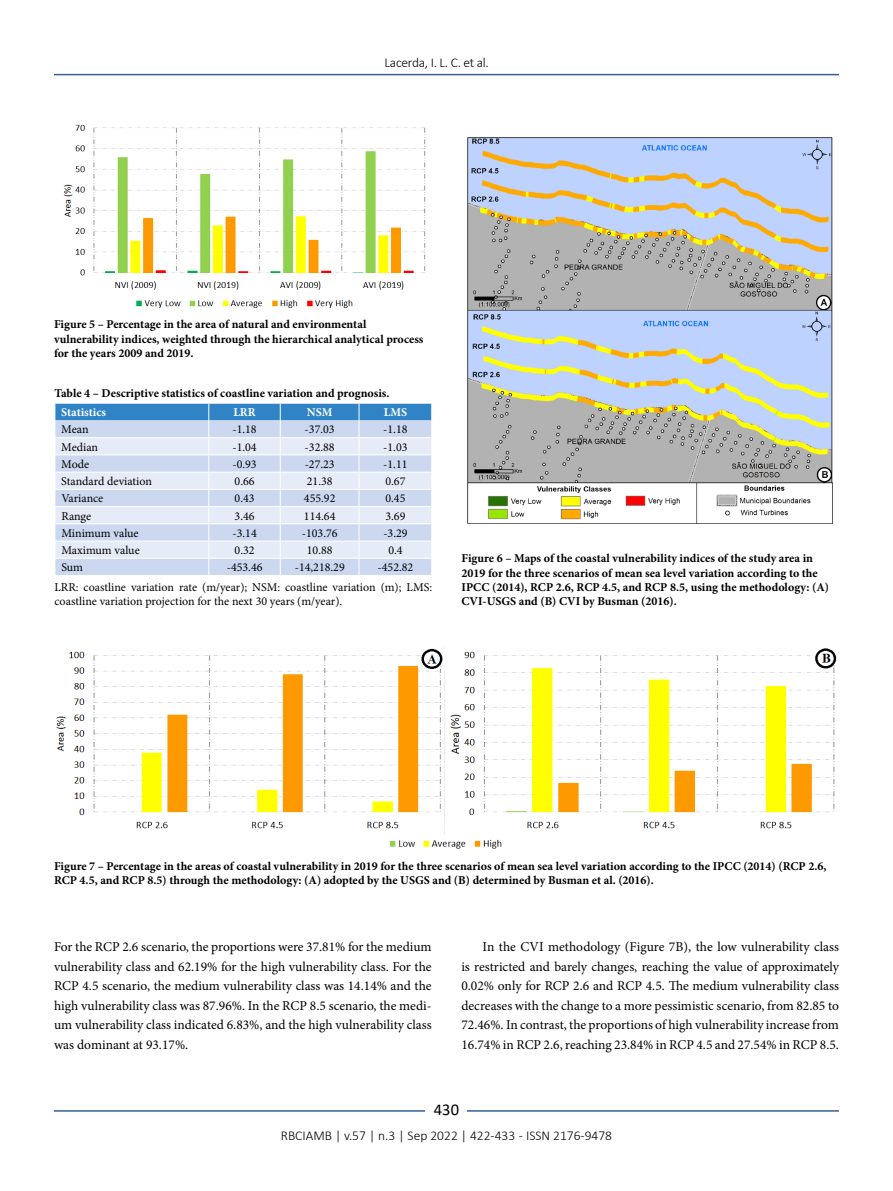
<style>
.page{position:relative;width:893px;height:1191px;background:#fff}
.page>*{position:absolute;margin:0;border:0;box-sizing:border-box;transform-origin:0 0}
.t1{font:16.5px "Calibri";color:#000}
.t2{font:13.5px/19.5px "Minion Pro";color:#000;text-align:justify}
.t3{font:300 13.5px "Calibri";color:#000}
.t4{font:300 13.5px "Calibri";letter-spacing:-.02em;color:#000}
.t5{font:700 12px/14.4px "Minion Pro";color:#000}
.t6{font:12px/14.4px "Minion Pro";color:#000}
.t7{font:700 12px "Minion Pro";color:#fff}
</style>
<div class="page">
<hr style="left:54px;top:74px;width:785px;height:1px;background:#365f92">
<hr style="left:54px;top:1110px;width:785px;height:1px;background:#365f92">
<div style="left:426px;top:1096px;width:41px;height:26px;background:#fff"></div>
<img style="left:63px;top:124px;width:363px;height:184px">
<svg style="left:55px;top:403px;width:377px;height:172px;background:#c9d9ef"></svg>
<img style="left:468px;top:138px;width:365px;height:386px">
<img style="left:56px;top:646px;width:781px;height:203px">
<p class="t4" style="left:384px;top:54px;width:106px">Lacerda, I. L. C. et al.</p>
<p class="t5" style="left:54px;top:317px;width:371px">Figure 5 – Percentage in the area of natural and environmental vulnerability indices, weighted through the hierarchical analytical process for the years 2009 and 2019.</p>
<p class="t5" style="left:55px;top:385px;width:336px">Table 4 – Descriptive statistics of coastline variation and prognosis.</p>
<p class="t7" style="left:61px;top:404px;width:46px">Statistics</p>
<p class="t7" style="left:233px;top:404px;width:24px">LRR</p>
<p class="t7" style="left:307px;top:404px;width:27px">NSM</p>
<p class="t7" style="left:384px;top:404px;width:25px">LMS</p>
<p class="t6" style="left:61px;top:422px;width:29px">Mean</p>
<p class="t6" style="left:232px;top:422px;width:26px">-1.18</p>
<p class="t6" style="left:305px;top:422px;width:32px">-37.03</p>
<p class="t6" style="left:383px;top:422px;width:26px">-1.18</p>
<p class="t6" style="left:61px;top:440px;width:38px">Median</p>
<p class="t6" style="left:232px;top:440px;width:26px">-1.04</p>
<p class="t6" style="left:305px;top:440px;width:32px">-32.88</p>
<p class="t6" style="left:383px;top:440px;width:26px">-1.03</p>
<p class="t6" style="left:61px;top:457px;width:30px">Mode</p>
<p class="t6" style="left:232px;top:457px;width:26px">-0.93</p>
<p class="t6" style="left:305px;top:457px;width:32px">-27.23</p>
<p class="t6" style="left:383px;top:457px;width:26px">-1.11</p>
<p class="t6" style="left:61px;top:474px;width:92px">Standard deviation</p>
<p class="t6" style="left:235px;top:474px;width:22px">0.66</p>
<p class="t6" style="left:307px;top:474px;width:27px">21.38</p>
<p class="t6" style="left:385px;top:474px;width:22px">0.67</p>
<p class="t6" style="left:61px;top:491px;width:44px">Variance</p>
<p class="t6" style="left:235px;top:491px;width:22px">0.43</p>
<p class="t6" style="left:304px;top:491px;width:33px">455.92</p>
<p class="t6" style="left:385px;top:491px;width:22px">0.45</p>
<p class="t6" style="left:61px;top:508px;width:31px">Range</p>
<p class="t6" style="left:235px;top:508px;width:22px">3.46</p>
<p class="t6" style="left:304px;top:508px;width:33px">114.64</p>
<p class="t6" style="left:385px;top:508px;width:22px">3.69</p>
<p class="t6" style="left:61px;top:526px;width:79px">Minimum value</p>
<p class="t6" style="left:232px;top:526px;width:26px">-3.14</p>
<p class="t6" style="left:302px;top:526px;width:37px">-103.76</p>
<p class="t6" style="left:383px;top:526px;width:26px">-3.29</p>
<p class="t6" style="left:61px;top:543px;width:80px">Maximum value</p>
<p class="t6" style="left:235px;top:543px;width:22px">0.32</p>
<p class="t6" style="left:307px;top:543px;width:27px">10.88</p>
<p class="t6" style="left:388px;top:543px;width:16px">0.4</p>
<p class="t6" style="left:61px;top:560px;width:23px">Sum</p>
<p class="t6" style="left:227px;top:560px;width:37px">-453.46</p>
<p class="t6" style="left:295px;top:560px;width:52px">-14,218.29</p>
<p class="t6" style="left:378px;top:560px;width:37px">-452.82</p>
<p class="t5" style="left:461px;top:551px;width:369px">Figure 6 – Maps of the coastal vulnerability indices of the study area in 2019 for the three scenarios of mean sea level variation according to the IPCC (2014), RCP 2.6, RCP 4.5, and RCP 8.5, using the methodology: (A)<br>CVI-USGS and (B) CVI by Busman (2016).</p>
<p class="t6" style="left:55px;top:580px;width:379px">LRR: coastline variation rate (m/year); NSM: coastline variation (m); LMS: coastline variation projection for the next 30 years (m/year).</p>
<p class="t5" style="left:54px;top:858px;width:774px">Figure 7 – Percentage in the areas of coastal vulnerability in 2019 for the three scenarios of mean sea level variation according to the IPCC (2014) (RCP 2.6,<br>RCP 4.5, and RCP 8.5) through the methodology: (A) adopted by the USGS and (B) determined by Busman et al. (2016).</p>
<p class="t2" style="left:54px;top:937px;width:379px">For the RCP 2.6 scenario, the proportions were 37.81% for the medium vulnerability class and 62.19% for the high vulnerability class. For the RCP 4.5 scenario, the medium vulnerability class was 14.14% and the high vulnerability class was 87.96%. In the RCP 8.5 scenario, the medi&shy;um vulnerability class indicated 6.83%, and the high vulnerability class was dominant at 93.17%.</p>
<p class="t2" style="left:461px;top:937px;width:379px;text-indent:21px">In the CVI methodology (Figure 7B), the low vulnerability class is restricted and barely changes, reaching the value of approximately 0.02% only for RCP 2.6 and RCP 4.5. The medium vulnerability class decreases with the change to a more pessimistic scenario, from 82.85 to 72.46%. In contrast, the proportions of high vulnerability increase from 16.74% in RCP 2.6, reaching 23.84% in RCP 4.5 and 27.54% in RCP 8.5.</p>
<p class="t1" style="left:434px;top:1098px;width:27px">430</p>
<p class="t3" style="left:281px;top:1126px;width:333px">RBCIAMB | v.57 | n.3 | Sep 2022 | 422-433 - ISSN 2176-9478</p>
</div>
